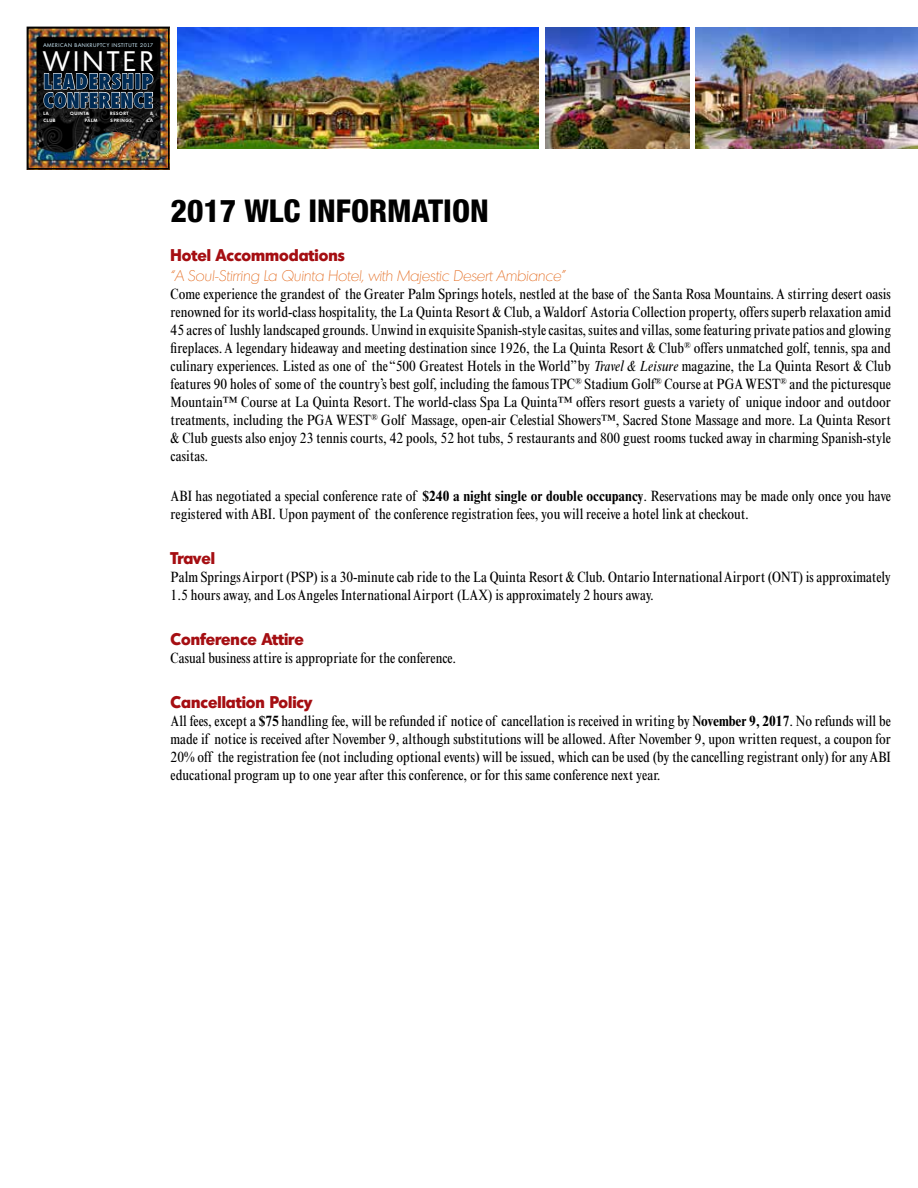
<style>
.page{position:relative;width:918px;height:1188px;background:#fff}
.page>*{position:absolute;margin:0;border:0;box-sizing:border-box;transform-origin:0 0}
.t1{font:800 condensed 31.5px "Helvetica Neue LT Std";color:#000}
.t2{font:27.45px "Montreal Serial";letter-spacing:.145em;color:#fff}
.t3{font:800 condensed 20.4px/18.9px "Futura";letter-spacing:.02em;color:#002b54}
.t4{font:800 16.5px "Montreal Serial";color:#a50e12}
.t5{font:condensed 15px/18px "Times New Roman MT Std";color:#000;text-align:justify}
.t6{font:italic 200 15px "Montreal Serial";letter-spacing:-.01em;color:#e46b1f}
.t7{font:5.25px "Montreal Serial";letter-spacing:.12em;color:#cfedfc}
.t8{font:700 4.5px "Montreal Serial";letter-spacing:.13em;color:#fff}
.s1{font-style:italic}
.s2{font-weight:700}
</style>
<div class="page">
<img style="left:177px;top:27px;width:362px;height:121px">
<img style="left:545px;top:27px;width:144px;height:121px">
<img style="left:696px;top:27px;width:222px;height:121px">
<img style="left:26px;top:26px;width:144px;height:144px">
<p class="t7" style="left:43px;top:42px;width:111px">AMERICAN BANKRUPTCY INSTITUTE 2017</p>
<h2 class="t2" style="left:43px;top:43px;width:111px">WINTER</h2>
<h3 class="t3" style="left:43px;top:72px;width:111px">LEADERSHIP<br>CONFERENCE</h3>
<p class="t8" style="left:43px;top:110px;width:7px">LA</p>
<p class="t8" style="left:70px;top:110px;width:20px">QUINTA</p>
<p class="t8" style="left:110px;top:110px;width:20px">RESORT</p>
<p class="t8" style="left:150px;top:110px;width:5px">&amp;</p>
<p class="t8" style="left:43px;top:117px;width:14px">CLUB</p>
<p class="t8" style="left:69px;top:117px;width:4px">•</p>
<p class="t8" style="left:85px;top:117px;width:14px">PALM</p>
<p class="t8" style="left:111px;top:117px;width:24px">SPRINGS,</p>
<p class="t8" style="left:147px;top:117px;width:8px">CA</p>
<h1 class="t1" style="left:171px;top:192px;width:320px">2017 WLC INFORMATION</h1>
<p class="t4" style="left:171px;top:244px;width:176px">Hotel Accommodations</p>
<p class="t6" style="left:171px;top:267px;width:396px">“A Soul-Stirring La Quinta Hotel, with Majestic Desert Ambiance”</p>
<p class="t5" style="left:171px;top:285px;width:722px">Come experience the grandest of the Greater Palm Springs hotels, nestled at the base of the Santa Rosa Mountains. A stirring desert oasis renowned for its world-class hospitality, the La Quinta Resort &amp; Club, a Waldorf Astoria Collection property, offers superb relaxation amid 45 acres of lushly landscaped grounds. Unwind in exquisite Spanish-style casitas, suites and villas, some featuring private patios and glowing fireplaces. A legendary hideaway and meeting destination since 1926, the La Quinta Resort &amp; Club<sup>®</sup> offers unmatched golf, tennis, spa and culinary experiences. Listed as one of the “500 Greatest Hotels in the World”by <span class="s1">Travel &amp; Leisure</span> magazine, the La Quinta Resort &amp; Club features 90 holes of some of the country’s best golf, including the famous TPC<sup>®</sup> Stadium Golf<sup>®</sup> Course at PGA WEST<sup>®</sup> and the picturesque Mountain™ Course at La Quinta Resort. The world-class Spa La Quinta™ offers resort guests a variety of unique indoor and outdoor treatments, including the PGA WEST<sup>®</sup> Golf Massage, open-air Celestial Showers™, Sacred Stone Massage and more. La Quinta Resort &amp; Club guests also enjoy 23 tennis courts, 42 pools, 52 hot tubs, 5 restaurants and 800 guest rooms tucked away in charming Spanish-style casitas.</p>
<p class="t5" style="left:171px;top:487px;width:722px">ABI has negotiated a special conference rate of <span class="s2">$240 a night single or double occupancy</span>. Reservations may be made only once you have registered with ABI. Upon payment of the conference registration fees, you will receive a hotel link at checkout.</p>
<p class="t4" style="left:171px;top:547px;width:46px">Travel</p>
<p class="t5" style="left:171px;top:568px;width:722px">Palm Springs Airport (PSP) is a 30-minute cab ride to the La Quinta Resort &amp; Club. Ontario International Airport (ONT) is approximately<br>1.5 hours away, and Los Angeles International Airport (LAX) is approximately 2 hours away.</p>
<p class="t4" style="left:171px;top:628px;width:135px">Conference Attire</p>
<p class="t5" style="left:171px;top:649px;width:287px">Casual business attire is appropriate for the conference.</p>
<p class="t4" style="left:171px;top:691px;width:143px">Cancellation Policy</p>
<p class="t5" style="left:171px;top:712px;width:722px">All fees, except a <span class="s2">$75</span> handling fee, will be refunded if notice of cancellation is received in writing by <span class="s2">November 9, 2017</span>. No refunds will be made if notice is received after November 9, although substitutions will be allowed. After November 9, upon written request, a coupon for 20% off the registration fee (not including optional events) will be issued, which can be used (by the cancelling registrant only) for any ABI educational program up to one year after this conference, or for this same conference next year.</p>
</div>
